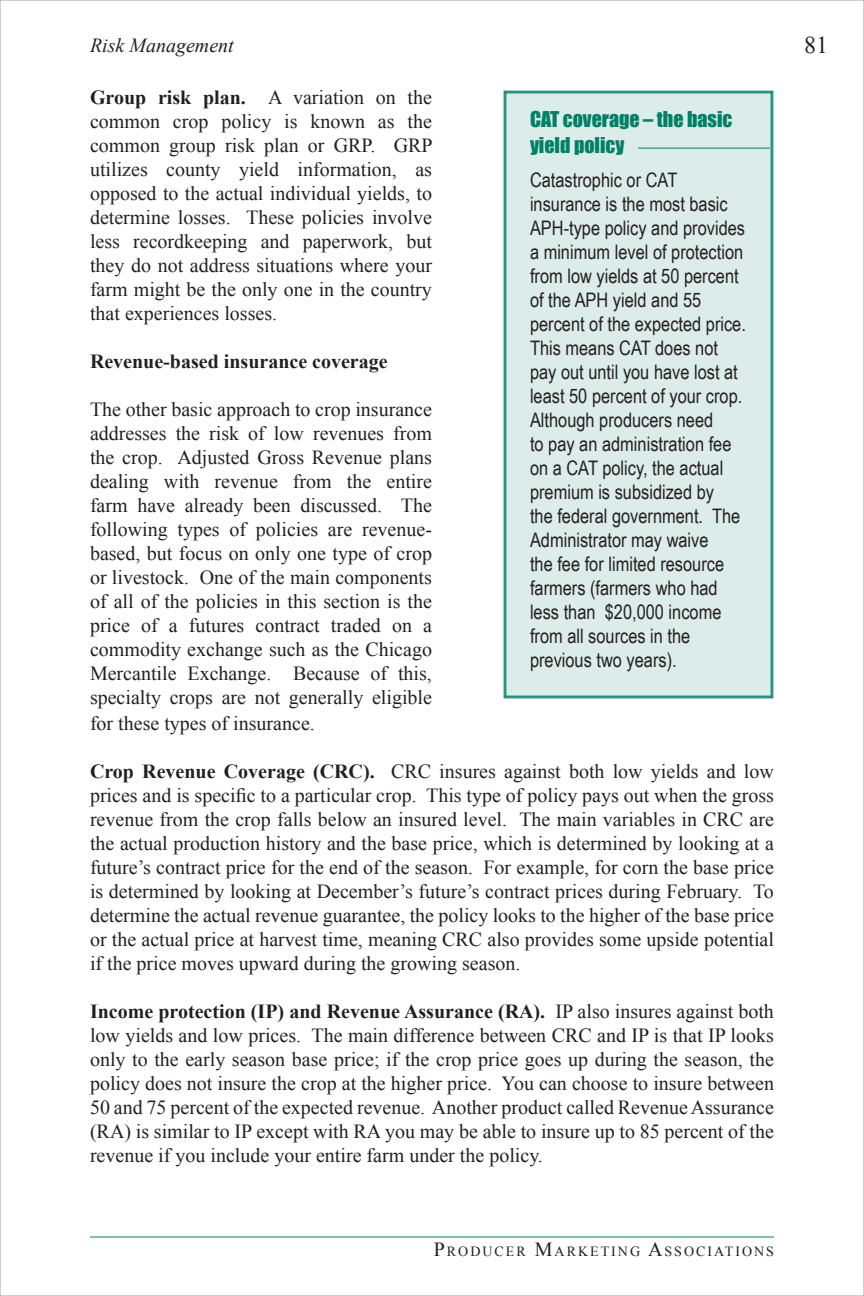
<style>
.page{position:relative;width:864px;height:1296px;background:#fff}
.page>*{position:absolute;margin:0;border:0;box-sizing:border-box;transform-origin:0 0}
.t1{font:24px "Times New Roman";color:#231f20}
.t2{font:20px/24px "Times New Roman";color:#231f20;text-align:justify}
.t3{font:20px/24px "Arial Narrow";color:#231f20}
.t4{font:20px/26px "Impact";color:#008066}
.t5{font:700 20px "Times New Roman";color:#231f20}
.t6{font:italic 20px "Times New Roman";color:#231f20}
.t7{font:14px "Times New Roman";letter-spacing:.145em;color:#231f20}
.s1{font-weight:700}
.s2{font-size:20px}
</style>
<div class="page">
<hr style="left:90px;top:1236px;width:684px;height:2px;background:#008066">
<div style="left:504px;top:91px;width:269px;height:607px;background:#dcece8"></div>
<hr style="left:638px;top:148px;width:132px;height:1px;background:#008066">
<p class="t6" style="left:90px;top:32px;width:145px">Risk Management</p>
<p class="t1" style="left:804px;top:28px;width:25px">81</p>
<p class="t2" style="left:90px;top:85px;width:344px"><span class="s1">Group risk plan.</span> A variation on the common crop policy is known as the common group risk plan or GRP. GRP utilizes county yield information, as opposed to the actual individual yields, to determine losses. These policies involve less recordkeeping and paperwork, but they do not address situations where your farm might be the only one in the country that experiences losses.</p>
<p class="t5" style="left:90px;top:347px;width:299px">Revenue-based insurance coverage</p>
<p class="t2" style="left:90px;top:397px;width:344px">The other basic approach to crop insurance addresses the risk of low revenues from the crop. Adjusted Gross Revenue plans dealing with revenue from the entire farm have already been discussed. The following types of policies are revenue&shy;based, but focus on only one type of crop or livestock. One of the main components of all of the policies in this section is the price of a futures contract traded on a commodity exchange such as the Chicago Mercantile Exchange. Because of this, specialty crops are not generally eligible</p>
<p class="t2" style="left:90px;top:711px;width:226px">for these types of insurance.</p>
<p class="t2" style="left:90px;top:759px;width:686px"><span class="s1">Crop Revenue Coverage (CRC).</span> CRC insures against both low yields and low prices and is specific to a particular crop. This type of policy pays out when the gross revenue from the crop falls below an insured level. The main variables in CRC are the actual production history and the base price, which is determined by looking at a future’s contract price for the end of the season. For example, for corn the base price is determined by looking at December’s future’s contract prices during February. To determine the actual revenue guarantee, the policy looks to the higher of the base price or the actual price at harvest time, meaning CRC also provides some upside potential if the price moves upward during the growing season.</p>
<p class="t2" style="left:90px;top:999px;width:686px"><span class="s1">Income protection (IP) and Revenue Assurance (RA).</span> IP also insures against both low yields and low prices. The main difference between CRC and IP is that IP looks only to the early season base price; if the crop price goes up during the season, the policy does not insure the crop at the higher price. You can choose to insure between 50 and 75 percent of the expected revenue. Another product called Revenue Assurance (RA) is similar to IP except with RA you may be able to insure up to 85 percent of the revenue if you include your entire farm under the policy.</p>
<p class="t4" style="left:530px;top:105px;width:204px">CAT coverage – the basic yield policy</p>
<p class="t3" style="left:530px;top:167px;width:217px">Catastrophic or CAT insurance is the most basic<br>APH-type policy and provides a minimum level of protection from low yields at 50 percent of the APH yield and 55 percent of the expected price.<br>This means CAT does not pay out until you have lost at least 50 percent of your crop.<br>Although producers need<br>to pay an administration fee on a CAT policy, the actual premium is subsidized by<br>the federal government. The<br>Administrator may waive<br>the fee for limited resource farmers (farmers who had less than $20,000 income from all sources in the previous two years).</p>
<p class="t7" style="left:434px;top:1242px;width:342px"><span class="s2">P</span>RODUCER <span class="s2">M</span>ARKETING <span class="s2">A</span>SSOCIATIONS</p>
</div>
